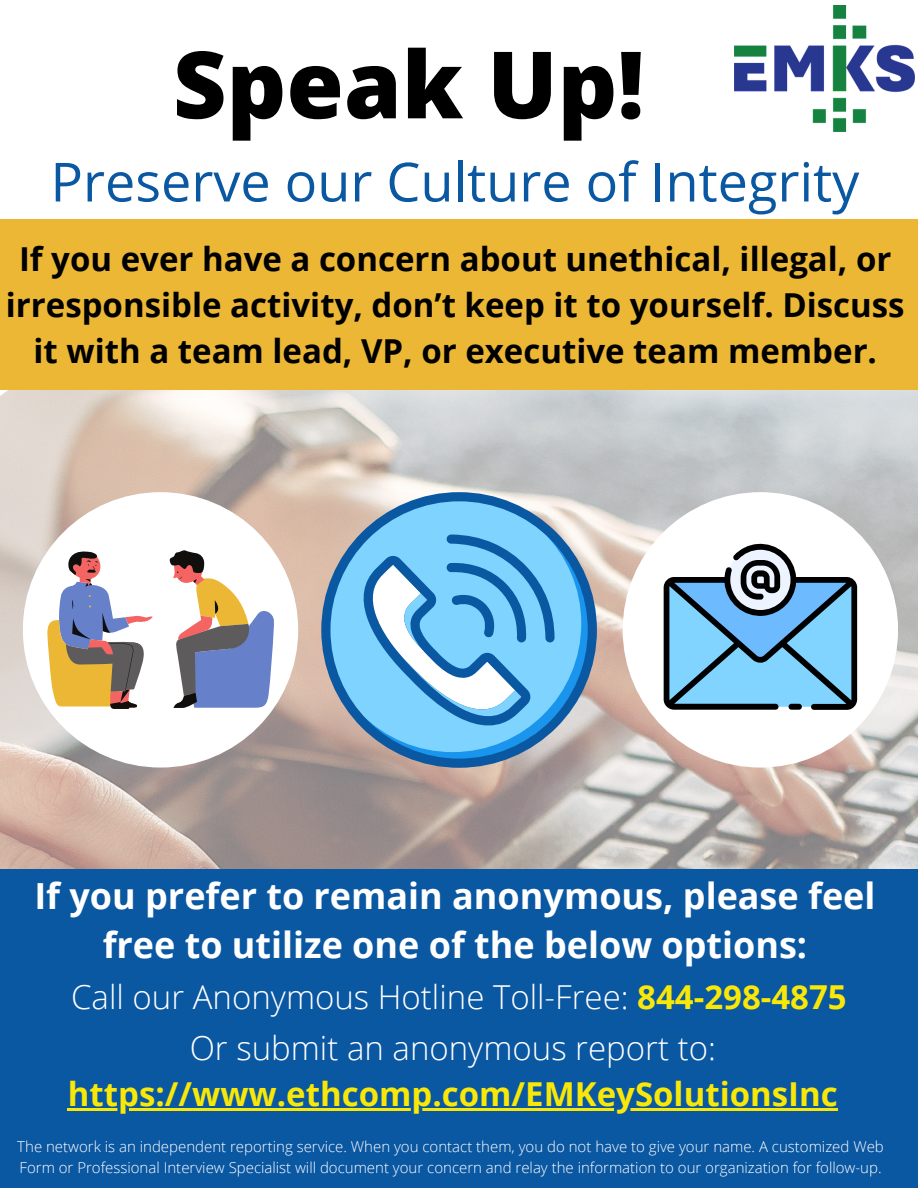
<style>
.page{position:relative;width:918px;height:1188px;background:#fff}
.page>*{position:absolute;margin:0;border:0;box-sizing:border-box;transform-origin:0 0}
.t1{font:800 93px "Open Sans";color:#000}
.t2{font:54px "Open Sans";color:#0a57a2}
.t3{font:700 36px/49.5px "Open Sans";color:#fff;text-align:center}
.t4{font:700 33px/46.2px "Open Sans";color:#000;text-align:center}
.t5{font:300 33px "Open Sans";color:#fff}
.t6{font:700 33px "Open Sans";color:#f9e807}
.t7{font:300 15px/20.9px "Open Sans";color:#fff}
.s1{font-weight:700;color:#f9e807}
</style>
<div class="page">
<img style="left:0;top:390px;width:918px;height:480px">
<div style="left:0;top:219px;width:918px;height:171px;background:#ecb734"></div>
<div style="left:23px;top:492px;width:275px;height:276px;background:#fff;border-radius:50%"></div>
<svg style="left:47px;top:550px;width:227px;height:159px"></svg>
<div style="left:623px;top:492px;width:275px;height:276px;background:#fff;border-radius:50%"></div>
<svg style="left:321px;top:492px;width:276px;height:276px;background:#7fb6db"></svg>
<svg style="left:664px;top:543px;width:193px;height:167px"></svg>
<div style="left:0;top:870px;width:918px;height:318px;background:#0a57a2"></div>
<img style="left:734px;top:6px;width:180px;height:126px">
<hr style="left:68px;top:1108px;width:770px;height:2px;background:#f9e807">
<h2 class="t1" style="left:173px;top:19px;width:473px">Speak Up!</h2>
<p class="t2" style="left:50px;top:144px;width:810px">Preserve our Culture of Integrity</p>
<p class="t4" style="left:6px;top:235px;width:900px">If you ever have a concern about unethical, illegal, or irresponsible activity, don’t keep it to yourself. Discuss it with a team lead, VP, or executive team member.</p>
<h3 class="t3" style="left:34px;top:870px;width:843px">If you prefer to remain anonymous, please feel free to utilize one of the below options:</h3>
<p class="t5" style="left:71px;top:973px;width:777px">Call our Anonymous Hotline Toll-Free: <span class="s1">844-298-4875</span></p>
<p class="t5" style="left:190px;top:1025px;width:528px">Or submit an anonymous report to:</p>
<p class="t6" style="left:68px;top:1071px;width:771px">https://www.ethcomp.com/EMKeySolutionsInc</p>
<h3 class="t7" style="left:17px;top:1136px;width:868px">The network is an independent reporting service. When you contact them, you do not have to give your name. A customized Web<br>Form or Professional Interview Specialist will document your concern and relay the information to our organization for follow-up.</h3>
</div>
